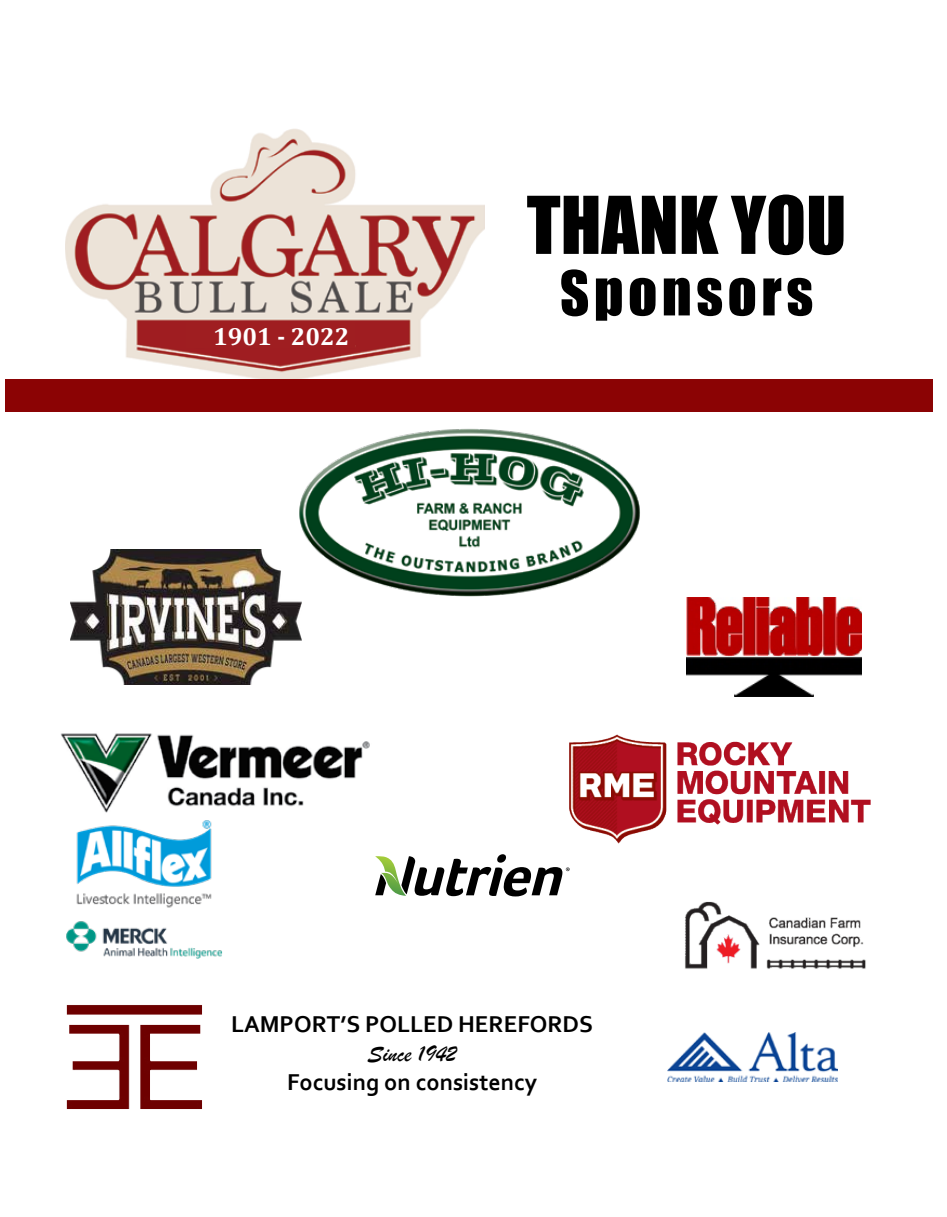
<style>
.page{position:relative;width:947px;height:1217px;background:#fff}
.page>*{position:absolute;margin:0;border:0;box-sizing:border-box;transform-origin:0 0}
.t1{font:73.5px "Impact";color:#000}
.t2{font:57px "Impact";letter-spacing:.08em;color:#000}
.t3{font:700 24.75px "Cambria";color:#fff}
.t4{font:700 24px "Corbel";color:#000}
.t5{font:24px "Brush Script";color:#000}
</style>
<div class="page">
<img style="left:299px;top:428px;width:341px;height:168px">
<img style="left:686px;top:597px;width:175px;height:99px">
<img style="left:71px;top:549px;width:230px;height:135px">
<img style="left:65px;top:128px;width:419px;height:251px">
<div style="left:186px;top:322px;width:169px;height:26px;background:#9f1e21"></div>
<div style="left:5px;top:379px;width:927px;height:33px;background:#8b0304"></div>
<img style="left:60px;top:733px;width:310px;height:80px">
<img style="left:667px;top:1032px;width:170px;height:48px">
<img style="left:66px;top:820px;width:157px;height:139px">
<img style="left:569px;top:734px;width:301px;height:109px">
<img style="left:685px;top:901px;width:181px;height:68px">
<svg style="left:375px;top:854px;width:194px;height:42px"></svg>
<img style="left:66px;top:1005px;width:136px;height:104px">
<p class="t3" style="left:213px;top:319px;width:138px">1901 - 2022</p>
<h1 class="t1" style="left:526px;top:168px;width:321px">THANK YOU</h1>
<h2 class="t2" style="left:559px;top:249px;width:255px">Sponsors</h2>
<p class="t4" style="left:231px;top:1009px;width:363px">LAMPORT’S POLLED HEREFORDS</p>
<p class="t5" style="left:367px;top:1038px;width:90px">Since 1942</p>
<p class="t4" style="left:287px;top:1066px;width:251px">Focusing on consistency</p>
</div>
